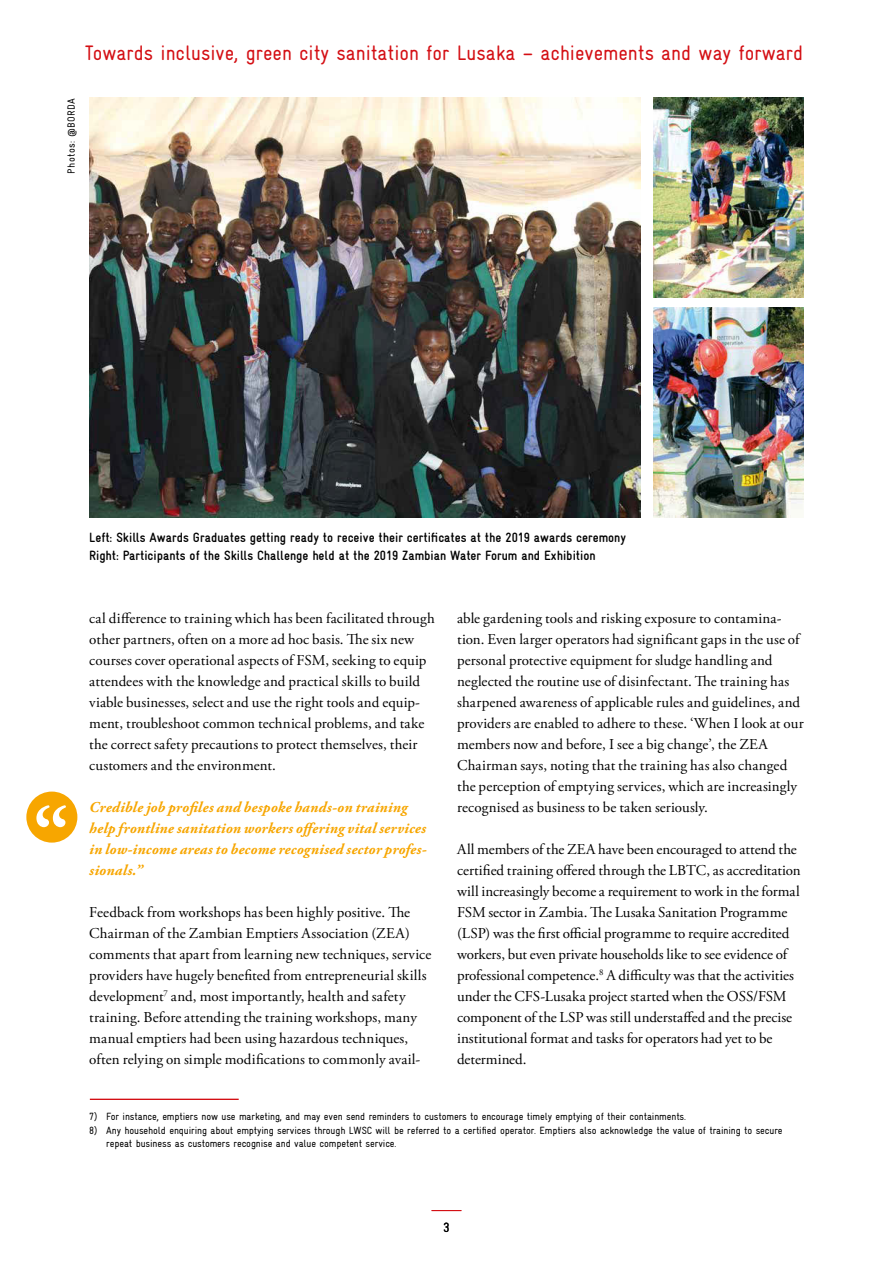
<style>
.page{position:relative;width:893px;height:1263px;background:#fff}
.page>*{position:absolute;margin:0;border:0;box-sizing:border-box;transform-origin:0 0}
.t1{font:condensed 21px "Gravur";color:#d40f14}
.t2{font:15px/21px "Adobe Garamond Pro";letter-spacing:.005em;color:#000}
.t3{font:italic 700 15px/21px "Adobe Garamond Pro";letter-spacing:.015em;color:#f7a600}
.t4{font:700 condensed 13.5px/18px "Gravur";color:#000}
.t5{font:condensed 13.5px "Gravur";color:#000}
.t6{font:condensed 10.5px/13.5px "Gravur";letter-spacing:-.01em;color:#000}
.t7{font:condensed 10.5px "Gravur";letter-spacing:.04em;color:#000}
</style>
<div class="page">
<svg style="left:432px;top:1210px;width:29px;height:1px"></svg>
<hr style="left:90px;top:1099px;width:149px;height:1px;background:#d40f14">
<div style="left:26px;top:791px;width:51px;height:52px;background:#f7a600;border-radius:50%"></div>
<svg style="left:36px;top:805px;width:30px;height:22px"></svg>
<img style="left:89px;top:98px;width:551px;height:420px">
<img style="left:654px;top:98px;width:149px;height:200px">
<img style="left:654px;top:308px;width:149px;height:210px">
<h1 class="t1" style="left:85px;top:41px;width:720px">Towards inclusive, green city sanitation for Lusaka – achievements and way forward</h1>
<p class="t7" style="left:65px;top:174px;width:77px;rotate:-90deg">Photos: @BORDA</p>
<p class="t4" style="left:89px;top:528px;width:538px">Left: Skills Awards Graduates getting ready to receive their certificates at the 2019 awards ceremony<br>Right: Participants of the Skills Challenge held at the 2019 Zambian Water Forum and Exhibition</p>
<p class="t2" style="left:89px;top:608px;width:347px">cal difference to training which has been facilitated through other partners, often on a more ad hoc basis. The six new courses cover operational aspects of FSM, seeking to equip attendees with the knowledge and practical skills to build viable businesses, select and use the right tools and equip&shy;ment, troubleshoot common technical problems, and take the correct safety precautions to protect themselves, their customers and the environment.</p>
<p class="t3" style="left:89px;top:797px;width:339px">Credible job profiles and bespoke hands-on training help frontline sanitation workers offering vital services in low-income areas to become recognised sector profes&shy;sionals.”</p>
<p class="t2" style="left:89px;top:902px;width:344px">Feedback from workshops has been highly positive. The Chairman of the Zambian Emptiers Association (ZEA) comments that apart from learning new techniques, service providers have hugely benefited from entrepreneurial skills development<sup>7</sup> and, most importantly, health and safety training. Before attending the training workshops, many manual emptiers had been using hazardous techniques, often relying on simple modifications to commonly avail-</p>
<p class="t2" style="left:457px;top:608px;width:348px">able gardening tools and risking exposure to contamina&shy;tion. Even larger operators had significant gaps in the use of personal protective equipment for sludge handling and neglected the routine use of disinfectant. The training has sharpened awareness of applicable rules and guidelines, and providers are enabled to adhere to these. ‘When I look at our members now and before, I see a big change’, the ZEA Chairman says, noting that the training has also changed the perception of emptying services, which are increasingly recognised as business to be taken seriously.</p>
<p class="t2" style="left:457px;top:839px;width:345px">All members of the ZEA have been encouraged to attend the certified training offered through the LBTC, as accreditation will increasingly become a requirement to work in the formal FSM sector in Zambia. The Lusaka Sanitation Programme (LSP) was the first official programme to require accredited workers, but even private households like to see evidence of professional competence.<sup>8</sup> A difficulty was that the activities under the CFS-Lusaka project started when the OSS/FSM component of the LSP was still understaffed and the precise institutional format and tasks for operators had yet to be determined.</p>
<p class="t6" style="left:89px;top:1110px;width:598px">7) For instance, emptiers now use marketing, and may even send reminders to customers to encourage timely emptying of their containments.</p>
<p class="t6" style="left:106px;top:1123px;width:678px;text-indent:-17px">8) Any household enquiring about emptying services through LWSC will be referred to a certified operator. Emptiers also acknowledge the value of training to secure repeat business as customers recognise and value competent service.</p>
<p class="t5" style="left:443px;top:1220px;width:8px">3</p>
</div>
